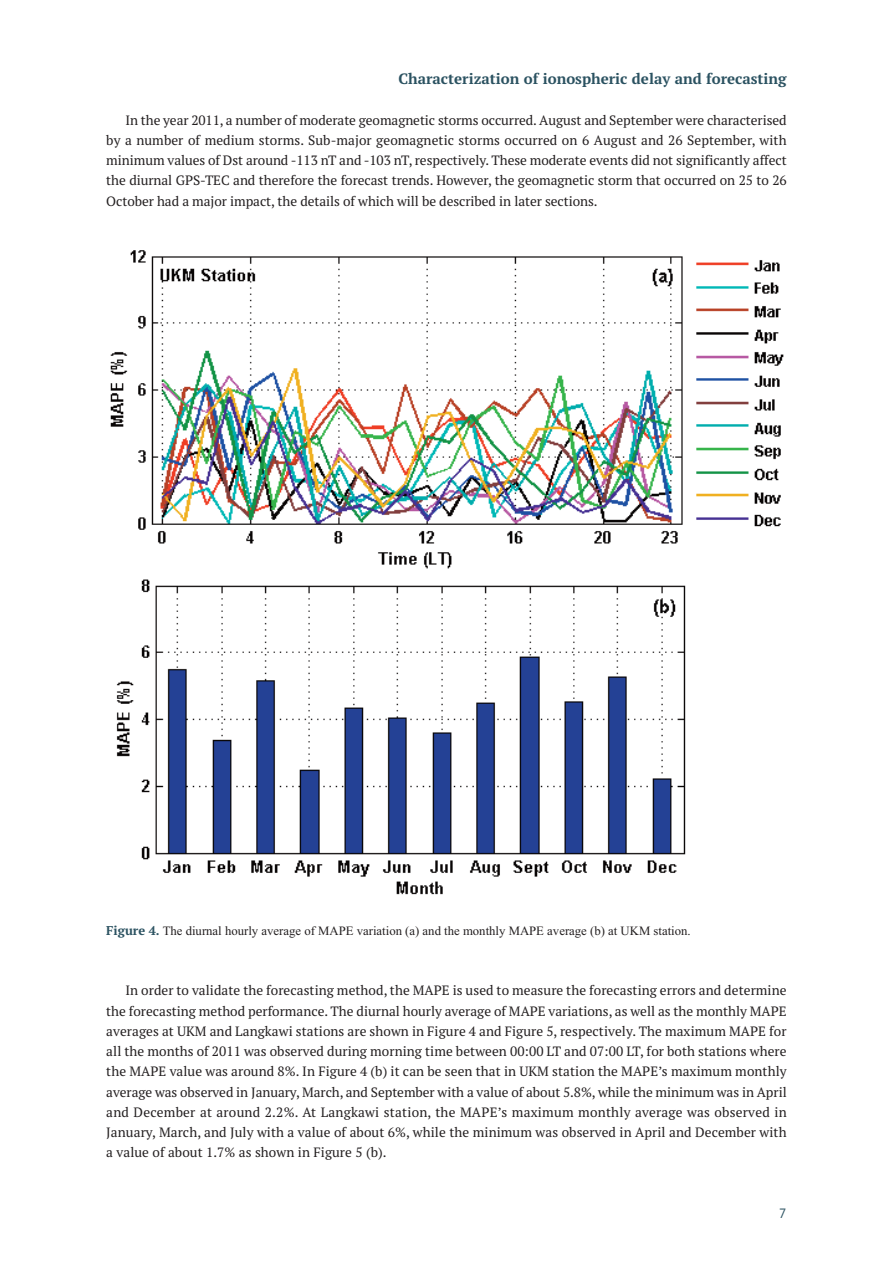
<style>
.page{position:relative;width:893px;height:1263px;background:#fff}
.page>*{position:absolute;margin:0;border:0;box-sizing:border-box;transform-origin:0 0}
.t1{font:700 15px "PT Serif";color:#2b5261}
.t2{font:13.5px/20.2px "PT Serif";color:#231f20;text-align:justify}
.t3{font:13.5px "PT Sans";color:#2b5261}
.t4{font:12.75px "Times New Roman";color:#231f20}
.s1{font-family:"PT Serif";font-weight:700;color:#2b5261}
</style>
<div class="page">
<img style="left:110px;top:250px;width:674px;height:645px">
<p class="t1" style="left:398px;top:73px;width:390px">Characterization of ionospheric delay and forecasting</p>
<p class="t2" style="left:106px;top:111px;width:682px;text-indent:19px">In the year 2011, a number of moderate geomagnetic storms occurred. August and September were characterised by a number of medium storms. Sub-major geomagnetic storms occurred on 6 August and 26 September, with minimum values of Dst around -113 nT and -103 nT, respectively. These moderate events did not significantly affect the diurnal GPS-TEC and therefore the forecast trends. However, the geomagnetic storm that occurred on 25 to 26<br>October had a major impact, the details of which will be described in later sections.</p>
<p class="t4" style="left:106px;top:926px;width:586px"><span class="s1">Figure 4.</span> The diurnal hourly average of MAPE variation (a) and the monthly MAPE average (b) at UKM station.</p>
<p class="t2" style="left:106px;top:982px;width:682px;text-indent:19px">In order to validate the forecasting method, the MAPE is used to measure the forecasting errors and determine the forecasting method performance. The diurnal hourly average of MAPE variations, as well as the monthly MAPE averages at UKM and Langkawi stations are shown in Figure 4 and Figure 5, respectively. The maximum MAPE for all the months of 2011 was observed during morning time between 00:00 LT and 07:00 LT, for both stations where the MAPE value was around 8%. In Figure 4 (b) it can be seen that in UKM station the MAPE’s maximum monthly average was observed in January, March, and September with a value of about 5.8%, while the minimum was in April and December at around 2.2%. At Langkawi station, the MAPE’s maximum monthly average was observed in January, March, and July with a value of about 6%, while the minimum was observed in April and December with a value of about 1.7% as shown in Figure 5 (b).</p>
<p class="t3" style="left:779px;top:1209px;width:9px">7</p>
</div>
